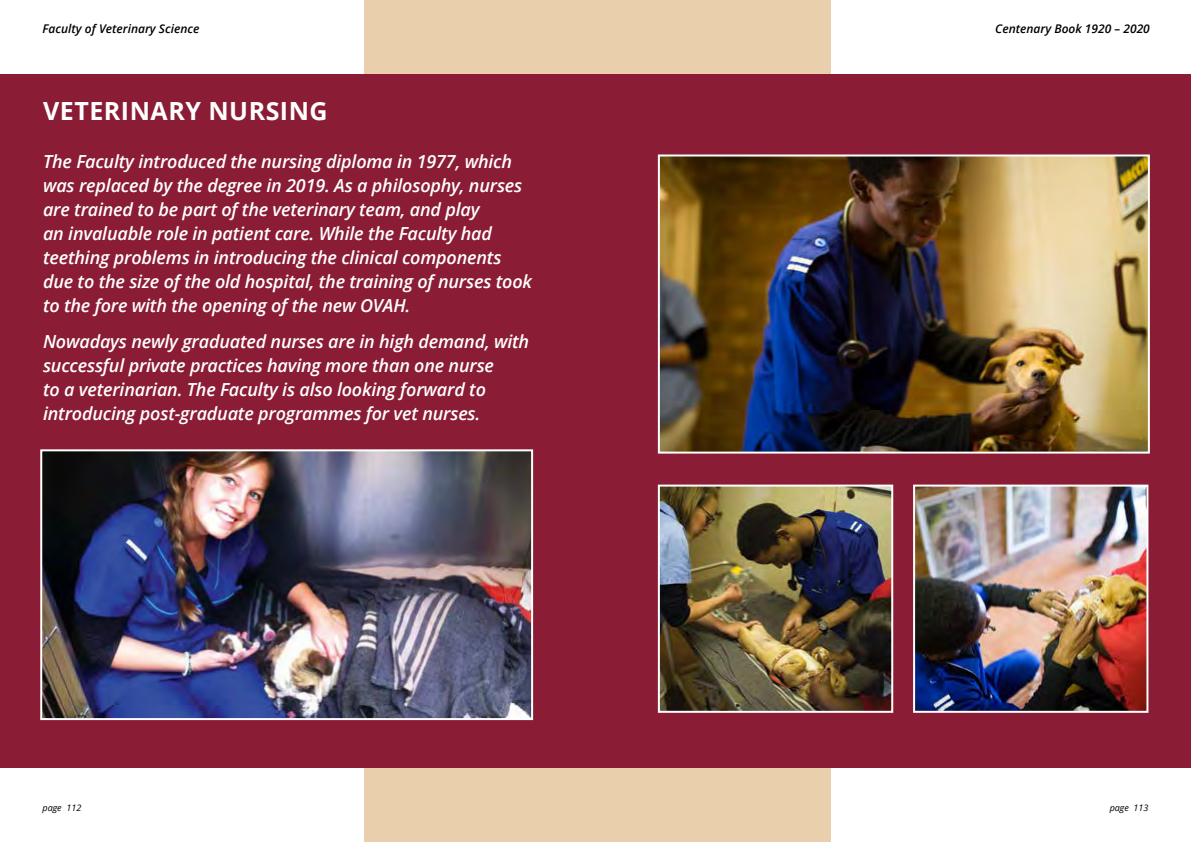
<style>
.page{position:relative;width:1191px;height:842px;background:#fff}
.page>*{position:absolute;margin:0;border:0;box-sizing:border-box;transform-origin:0 0}
.t1{font:700 25px "Open Sans";letter-spacing:.02em;color:#fff}
.t2{font:italic 600 18px/24px "Open Sans";letter-spacing:-.01em;color:#fff}
.t3{font:italic 600 12px "Open Sans";color:#000}
.t4{font:italic 9px "Open Sans";color:#000}
</style>
<div class="page">
<div style="left:364px;top:0;width:466px;height:842px;background:#eacfac"></div>
<div style="left:0;top:74px;width:1191px;height:693px;background:#8a1c35"></div>
<img style="left:43px;top:452px;width:487px;height:265px">
<div style="left:40px;top:449px;width:493px;height:271px;border:2px solid #fff"></div>
<img style="left:661px;top:157px;width:485px;height:294px">
<div style="left:658px;top:154px;width:491px;height:300px;border:2px solid #fff"></div>
<img style="left:661px;top:488px;width:229px;height:222px">
<div style="left:658px;top:485px;width:235px;height:228px;border:2px solid #fff"></div>
<img style="left:916px;top:488px;width:229px;height:222px">
<div style="left:913px;top:485px;width:235px;height:228px;border:2px solid #fff"></div>
<p class="t3" style="left:43px;top:21px;width:158px">Faculty of Veterinary Science</p>
<p class="t3" style="left:995px;top:21px;width:156px">Centenary Book 1920 – 2020</p>
<h1 class="t1" style="left:43px;top:93px;width:286px">VETERINARY NURSING</h1>
<p class="t2" style="left:43px;top:149px;width:490px">The Faculty introduced the nursing diploma in 1977, which was replaced by the degree in 2019. As a philosophy, nurses are trained to be part of the veterinary team, and play<br>an invaluable role in patient care. While the Faculty had teething problems in introducing the clinical components due to the size of the old hospital, the training of nurses took to the fore with the opening of the new OVAH.</p>
<p class="t2" style="left:43px;top:329px;width:487px">Nowadays newly graduated nurses are in high demand, with successful private practices having more than one nurse<br>to a veterinarian. The Faculty is also looking forward to introducing post-graduate programmes for vet nurses.</p>
<p class="t4" style="left:43px;top:801px;width:40px">page 112</p>
<p class="t4" style="left:1109px;top:801px;width:40px">page 113</p>
</div>
